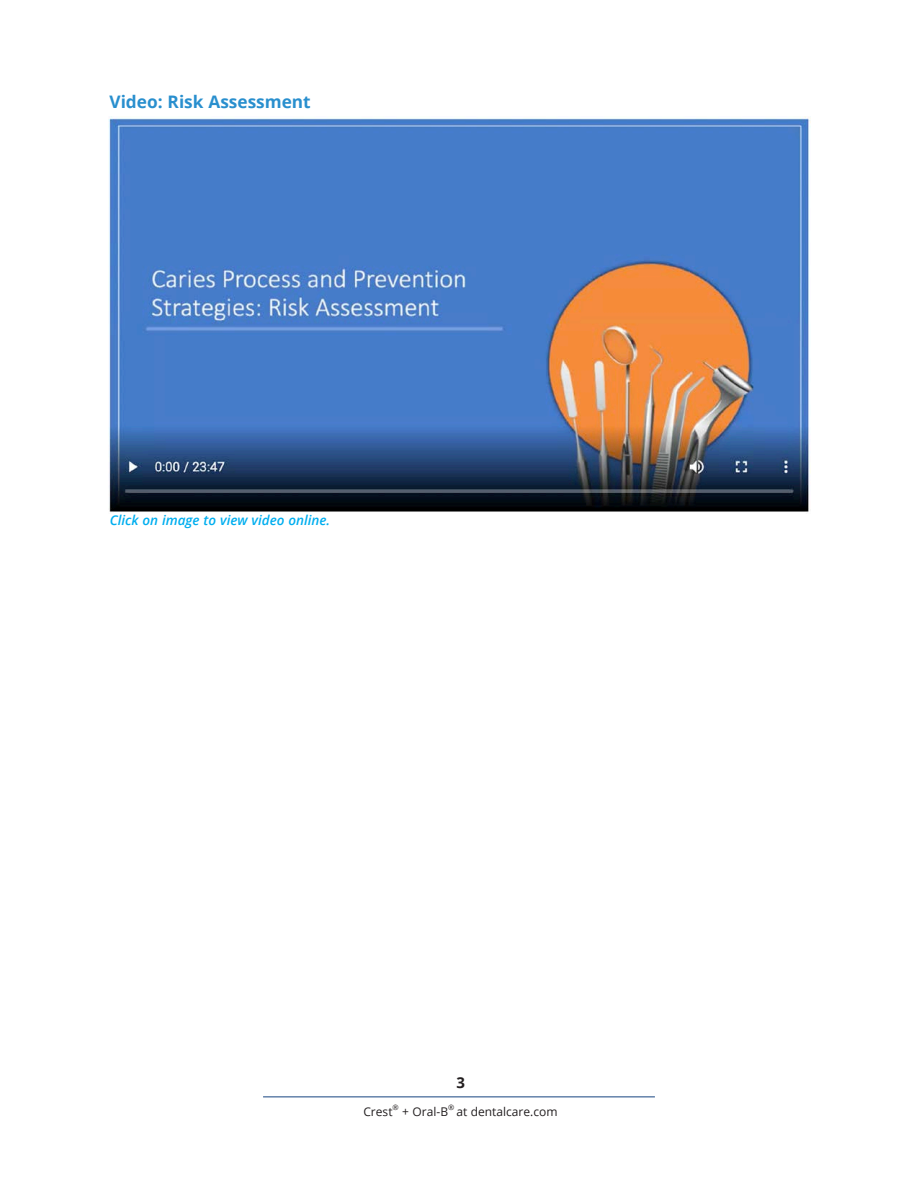
<style>
.page{position:relative;width:918px;height:1188px;background:#fff}
.page>*{position:absolute;margin:0;border:0;box-sizing:border-box;transform-origin:0 0}
.Main_Body{font:700 17.25px "Open Sans";color:#298fce}
.t1{font:700 15px "Open Sans";color:#231f20}
.Figure{font:italic 600 13.5px "Open Sans";color:#00aeef}
.t2{font:12px "Open Sans";color:#231f20}
.t3{font:7.5px "Open Sans";color:#231f20}
</style>
<div class="page">
<hr style="left:263px;top:1096px;width:392px;height:1px;background:#164481">
<img style="left:108px;top:117px;width:702px;height:395px">
<p class="Main_Body" style="left:109px;top:90px;width:203px">Video: Risk Assessment</p>
<p class="Figure" style="left:110px;top:511px;width:222px">Click on image to view video online.</p>
<p class="t1" style="left:456px;top:1072px;width:10px">3</p>
<p class="t2" style="left:363px;top:1103px;width:31px">Crest</p>
<p class="t3" style="left:393px;top:1102px;width:8px">®</p>
<p class="t2" style="left:402px;top:1103px;width:47px">+ Oral-B</p>
<p class="t3" style="left:448px;top:1102px;width:8px">®</p>
<p class="t2" style="left:457px;top:1103px;width:103px">at dentalcare.com</p>
</div>
